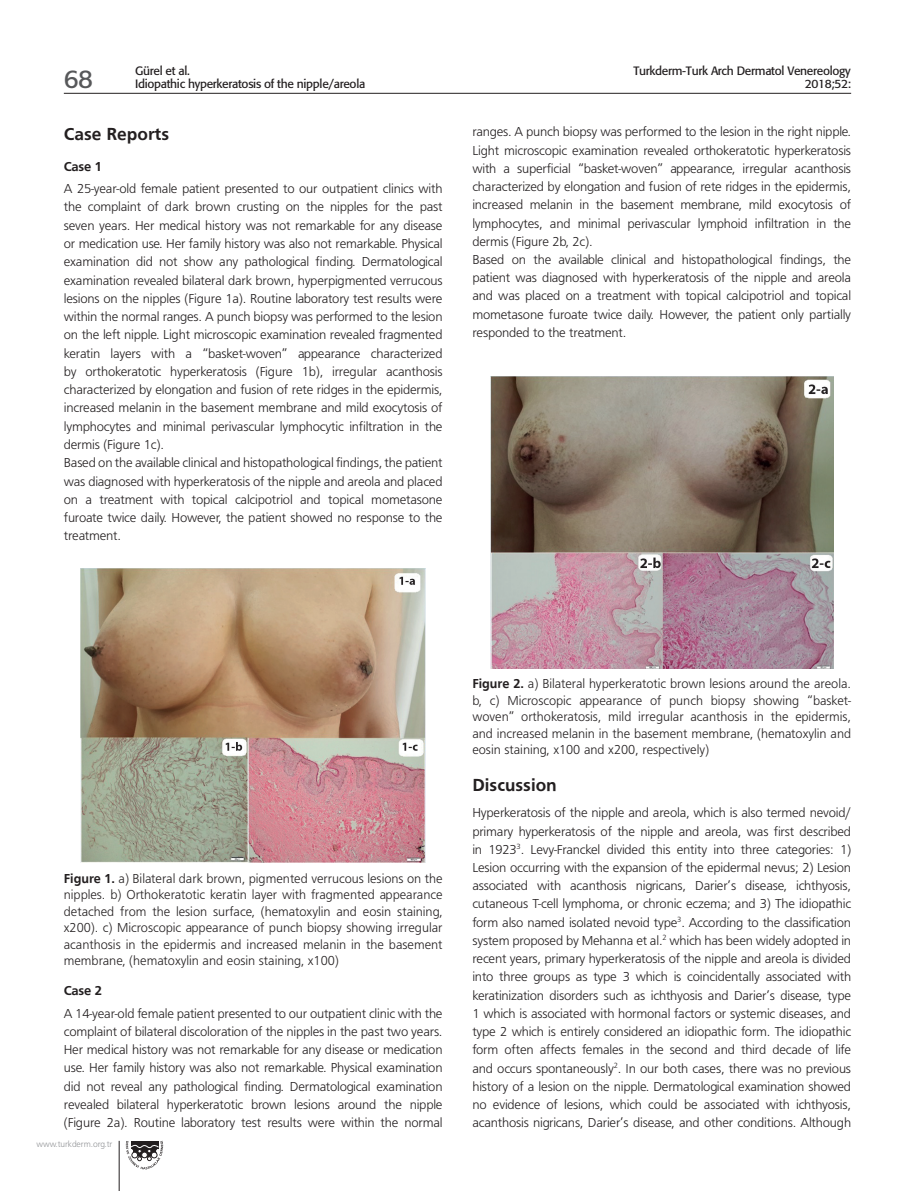
<style>
.page{position:relative;width:915px;height:1191px;background:#fff}
.page>*{position:absolute;margin:0;border:0;box-sizing:border-box;transform-origin:0 0}
.t1{font:25.5px "Formata Tr";color:#57585a}
.t2{font:18px "Frugal Bold Tr";color:#231f20}
.t3{font:13.5px/18.1px "Frugal Normal Tr";letter-spacing:-.015em;color:#231f20;text-align:justify}
.t4{font:13.5px "Frugal Bold Tr";letter-spacing:-.015em;color:#231f20}
.t5{font:12px "Formata Tr";letter-spacing:-.025em;color:#231f20}
.t6{font:9px "Frugal Normal Tr";letter-spacing:-.01em;color:#939598}
.s1{font-family:"Frugal Bold Tr"}
</style>
<div class="page">
<svg style="left:126px;top:1140px;width:37px;height:29px"></svg>
<hr style="left:119px;top:1140px;width:1px;height:51px;background:#231f20">
<hr style="left:64px;top:93px;width:786px;height:1px;background:#231f20">
<img style="left:81px;top:568px;width:344px;height:294px">
<img style="left:490px;top:377px;width:342px;height:291px">
<p class="t5" style="left:135px;top:64px;width:56px">Gürel et al.</p>
<p class="t5" style="left:633px;top:64px;width:219px">Turkderm-Turk Arch Dermatol Venereology</p>
<p class="t5" style="left:135px;top:77px;width:231px">Idiopathic hyperkeratosis of the nipple/areola</p>
<h2 class="t2" style="left:64px;top:123px;width:107px">Case Reports</h2>
<p class="t4" style="left:64px;top:158px;width:40px">Case 1</p>
<p class="t3" style="left:64px;top:179px;width:380px;text-align:left">A 25-year-old female patient presented to our outpatient clinics with the complaint of dark brown crusting on the nipples for the past seven years. Her medical history was not remarkable for any disease or medication use. Her family history was also not remarkable. Physical examination did not show any pathological finding. Dermatological examination revealed bilateral dark brown, hyperpigmented verrucous lesions on the nipples (Figure 1a). Routine laboratory test results were within the normal ranges. A punch biopsy was performed to the lesion on the left nipple. Light microscopic examination revealed fragmented keratin layers with a “basket-woven” appearance characterized by orthokeratotic hyperkeratosis (Figure 1b), irregular acanthosis characterized by elongation and fusion of rete ridges in the epidermis, increased melanin in the basement membrane and mild exocytosis of lymphocytes and minimal perivascular lymphocytic infiltration in the dermis (Figure 1c).<br>Based on the available clinical and histopathological findings, the patient was diagnosed with hyperkeratosis of the nipple and areola and placed on a treatment with topical calcipotriol and topical mometasone furoate twice daily. However, the patient showed no response to the treatment.</p>
<h1 class="t1" style="left:64px;top:64px;width:31px">68</h1>
<p class="t5" style="left:804px;top:77px;width:48px">2018;52:</p>
<p class="t3" style="left:472px;top:123px;width:380px;text-align:left">ranges. A punch biopsy was performed to the lesion in the right nipple.<br>Light microscopic examination revealed orthokeratotic hyperkeratosis with a superficial “basket-woven” appearance, irregular acanthosis characterized by elongation and fusion of rete ridges in the epidermis, increased melanin in the basement membrane, mild exocytosis of lymphocytes, and minimal perivascular lymphoid infiltration in the dermis (Figure 2b, 2c).<br>Based on the available clinical and histopathological findings, the patient was diagnosed with hyperkeratosis of the nipple and areola and was placed on a treatment with topical calcipotriol and topical mometasone furoate twice daily. However, the patient only partially responded to the treatment.</p>
<p class="t3" style="left:64px;top:870px;width:380px;line-height:16.5px"><span class="s1">Figure 1.</span> a) Bilateral dark brown, pigmented verrucous lesions on the nipples. b) Orthokeratotic keratin layer with fragmented appearance detached from the lesion surface, (hematoxylin and eosin staining, x200). c) Microscopic appearance of punch biopsy showing irregular acanthosis in the epidermis and increased melanin in the basement membrane, (hematoxylin and eosin staining, x100)</p>
<p class="t4" style="left:64px;top:982px;width:40px">Case 2</p>
<p class="t3" style="left:64px;top:1003px;width:380px">A 14-year-old female patient presented to our outpatient clinic with the complaint of bilateral discoloration of the nipples in the past two years.<br>Her medical history was not remarkable for any disease or medication use. Her family history was also not remarkable. Physical examination did not reveal any pathological finding. Dermatological examination revealed bilateral hyperkeratotic brown lesions around the nipple (Figure 2a). Routine laboratory test results were within the normal</p>
<p class="t6" style="left:37px;top:1139px;width:77px">www.turkderm.org.tr</p>
<p class="t3" style="left:472px;top:675px;width:380px;line-height:16.5px"><span class="s1">Figure 2.</span> a) Bilateral hyperkeratotic brown lesions around the areola. b, c) Microscopic appearance of punch biopsy showing “basket&shy;woven” orthokeratosis, mild irregular acanthosis in the epidermis, and increased melanin in the basement membrane, (hematoxylin and eosin staining, x100 and x200, respectively)</p>
<h2 class="t2" style="left:472px;top:774px;width:86px">Discussion</h2>
<p class="t3" style="left:472px;top:803px;width:380px">Hyperkeratosis of the nipple and areola, which is also termed nevoid/ primary hyperkeratosis of the nipple and areola, was first described in 1923<sup>3</sup>. Levy-Franckel divided this entity into three categories: 1)<br>Lesion occurring with the expansion of the epidermal nevus; 2) Lesion associated with acanthosis nigricans, Darier’s disease, ichthyosis, cutaneous T-cell lymphoma, or chronic eczema; and 3) The idiopathic form also named isolated nevoid type<sup>3</sup>. According to the classification system proposed by Mehanna et al.<sup>2</sup> which has been widely adopted in recent years, primary hyperkeratosis of the nipple and areola is divided into three groups as type 3 which is coincidentally associated with keratinization disorders such as ichthyosis and Darier’s disease, type 1 which is associated with hormonal factors or systemic diseases, and type 2 which is entirely considered an idiopathic form. The idiopathic form often affects females in the second and third decade of life and occurs spontaneously<sup>2</sup>. In our both cases, there was no previous history of a lesion on the nipple. Dermatological examination showed no evidence of lesions, which could be associated with ichthyosis, acanthosis nigricans, Darier’s disease, and other conditions. Although</p>
</div>
